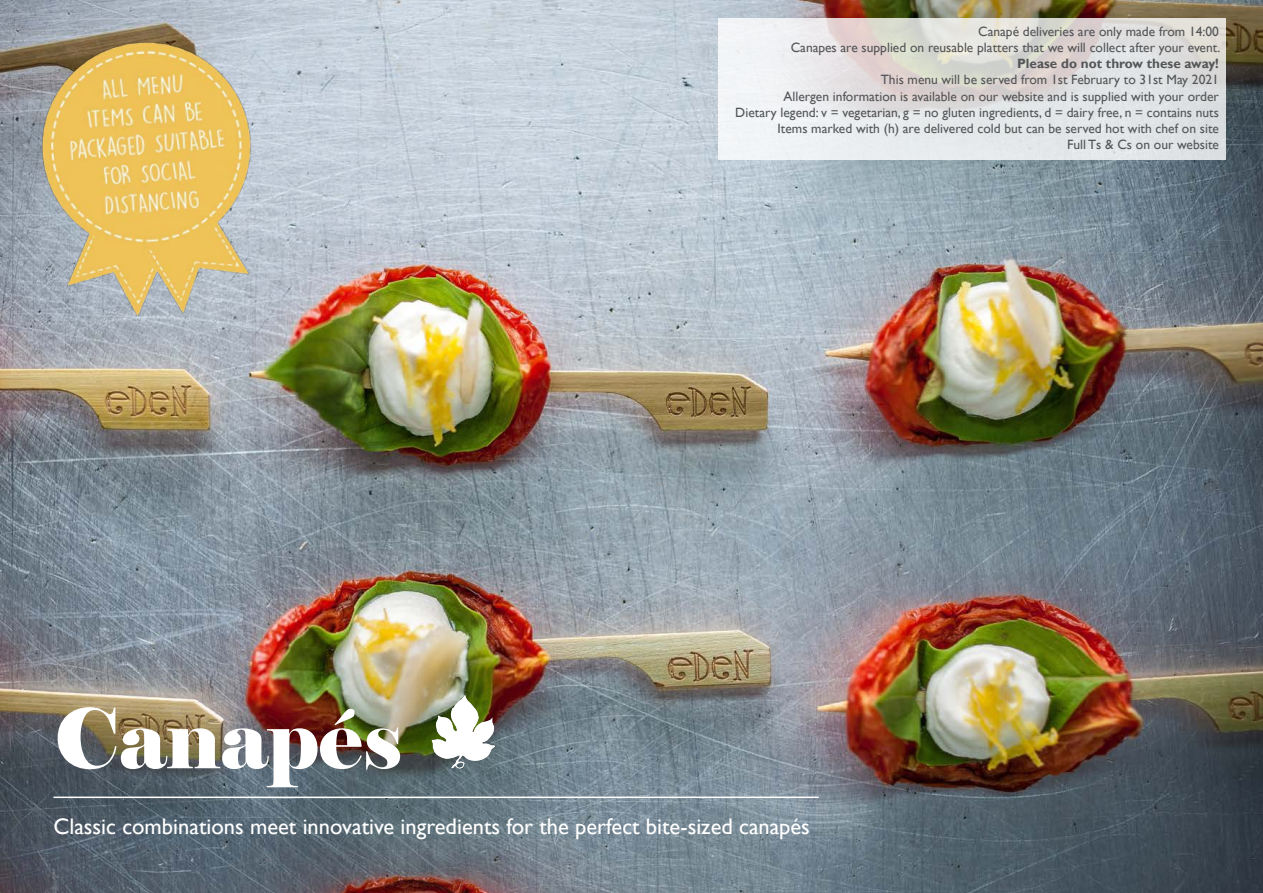
<style>
.page{position:relative;width:1263px;height:893px;background:#fff}
.page>*{position:absolute;margin:0;border:0;box-sizing:border-box;transform-origin:0 0}
.t1{font:82.5px "Elephant";color:#fff}
.t2{font:22.5px "Gill Sans";color:#fff}
.t3{font:13.5px "Gill Sans";color:#545557}
.t4{font:700 13.5px "Gill Sans";color:#545557}
</style>
<div class="page">
<img style="left:0;top:0;width:1263px;height:893px">
<hr style="left:54px;top:796px;width:765px;height:2px;background:#fff">
<svg style="left:719px;top:18px;width:507px;height:142px"></svg>
<img style="left:428px;top:693px;width:70px;height:80px">
<img style="left:0;top:18px;width:305px;height:309px">
<p class="t3" style="left:978px;top:23px;width:242px">Canapé deliveries are only made from 14:00</p>
<p class="t3" style="left:791px;top:40px;width:431px">Canapes are supplied on reusable platters that we will collect after your event.</p>
<p class="t4" style="left:1017px;top:55px;width:203px">Please do not throw these away!</p>
<p class="t3" style="left:881px;top:72px;width:340px">This menu will be served from 1st February to 31st May 2021</p>
<p class="t3" style="left:783px;top:88px;width:437px">Allergen information is available on our website and is supplied with your order</p>
<p class="t3" style="left:735px;top:104px;width:485px">Dietary legend: v = vegetarian, g = no gluten ingredients, d = dairy free, n = contains nuts</p>
<p class="t3" style="left:778px;top:121px;width:443px">Items marked with (h) are delivered cold but can be served hot with chef on site</p>
<p class="t3" style="left:1067px;top:137px;width:153px">Full Ts &amp; Cs on our website</p>
<p class="t1" style="left:54px;top:687px;width:350px">Canapés</p>
<p class="t2" style="left:54px;top:813px;width:758px">Classic combinations meet innovative ingredients for the perfect bite-sized canapés</p>
</div>
